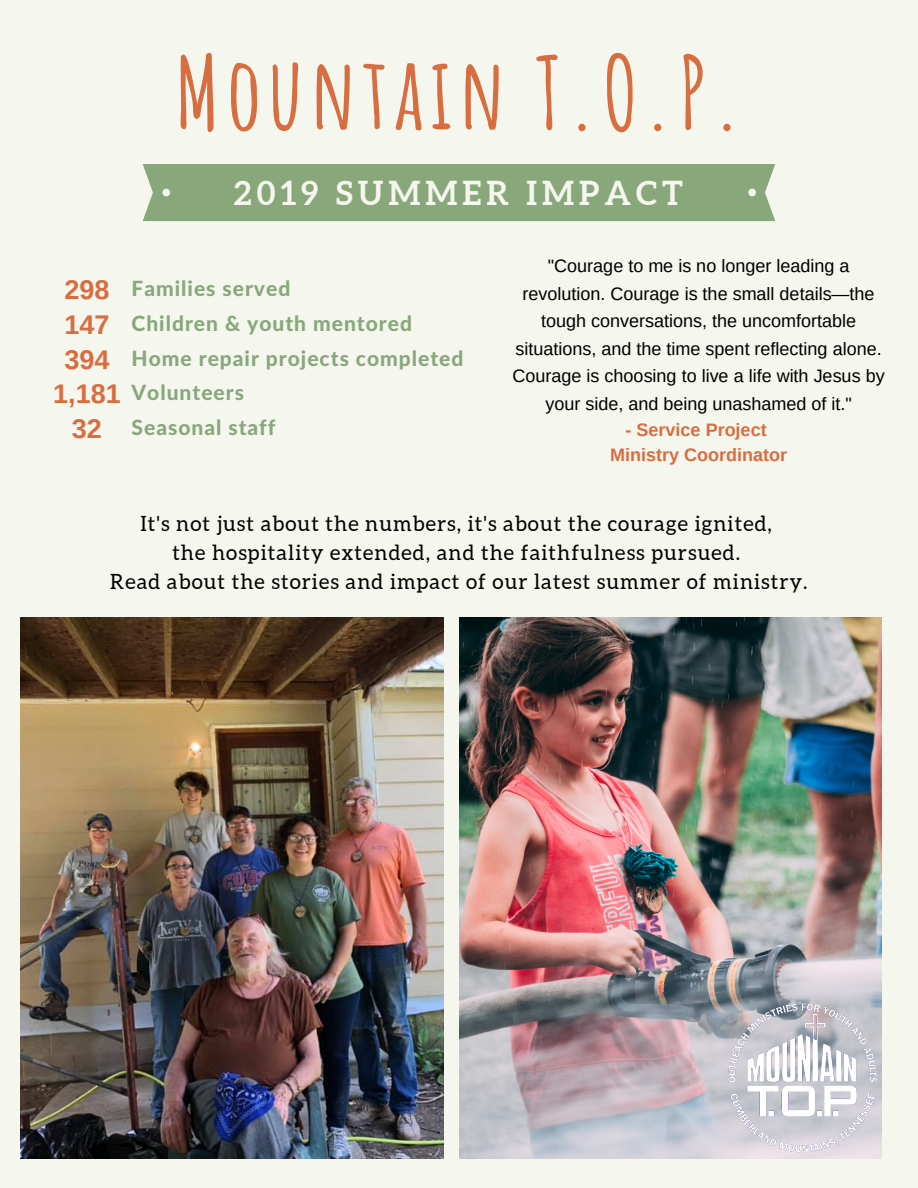
<style>
.page{position:relative;width:918px;height:1188px;background:#f5f6ed}
.page>*{position:absolute;margin:0;border:0;box-sizing:border-box;transform-origin:0 0}
.t1{font:700 99px "Amatic SC";letter-spacing:.06em;color:#d86d40}
.t2{font:700 33px "Aleo";letter-spacing:.15em;color:#f5f6ed}
.t3{font:21px/29.1px "Aleo";letter-spacing:.05em;color:#000;text-align:center}
.t4{font:800 21px "Lato Latin";letter-spacing:.045em;color:#88a87c}
.t5{font:18px/27.5px "Arimo";color:#000;text-align:center}
.t6{font:700 18px/25px "Arimo";color:#d86d40;text-align:center}
.s1{font-family:"Arimo";font-weight:700;font-size:27px;color:#d86d40}
</style>
<div class="page">
<img style="left:459px;top:617px;width:423px;height:542px">
<img style="left:21px;top:617px;width:423px;height:542px">
<div style="left:143px;top:164px;width:632px;height:57px;background:#88a87c"></div>
<img style="left:729px;top:1004px;width:147px;height:148px">
<h1 class="t1" style="left:175px;top:29px;width:568px">Mountain T.O.P.</h1>
<h2 class="t2" style="left:234px;top:174px;width:451px">2019 SUMMER IMPACT</h2>
<p class="t4" style="left:64px;top:275px;width:227px"><span class="s1">298</span> Families served</p>
<p class="t4" style="left:64px;top:310px;width:349px"><span class="s1">147</span> Children &amp; youth mentored</p>
<p class="t4" style="left:64px;top:345px;width:401px"><span class="s1">394</span> Home repair projects completed</p>
<p class="t4" style="left:53px;top:380px;width:192px"><span class="s1">1,181</span> Volunteers</p>
<p class="t4" style="left:72px;top:414px;width:205px"><span class="s1">32</span> Seasonal staff</p>
<p class="t5" style="left:513px;top:252px;width:374px">"Courage to me is no longer leading a revolution. Courage is the small details—the tough conversations, the uncomfortable situations, and the time spent reflecting alone.<br>Courage is choosing to live a life with Jesus by your side, and being unashamed of it."</p>
<p class="t6" style="left:610px;top:417px;width:178px">- Service Project<br>Ministry Coordinator</p>
<p class="t3" style="left:110px;top:509px;width:699px">It's not just about the numbers, it's about the courage ignited,<br>the hospitality extended, and the faithfulness pursued.<br>Read about the stories and impact of our latest summer of ministry.</p>
</div>
